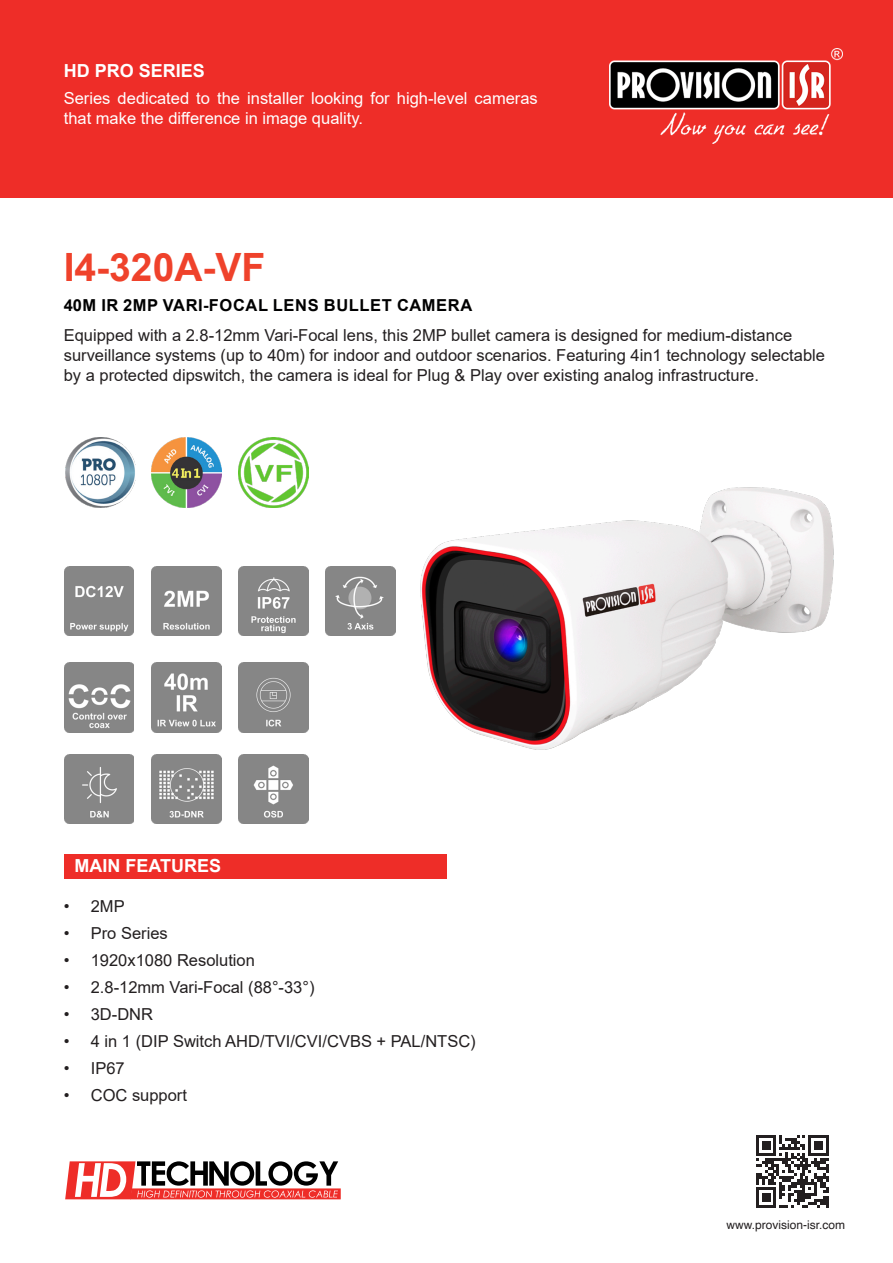
<style>
.page{position:relative;width:893px;height:1263px;background:#fff}
.page>*{position:absolute;margin:0;border:0;box-sizing:border-box;transform-origin:0 0}
.t1{font:700 39px "Arial";color:#ef422b}
.t2{font:700 18px "Arial";color:#fff}
.t3{font:16.5px/19.8px "Arial";color:#231f20}
.t4{font:16.5px/19.8px "Arial";color:#fff}
.t5{font:700 16.5px "Arial";letter-spacing:.035em;color:#000001}
.t6{font:12px "Helvetica";color:#231f20}
</style>
<div class="page">
<div style="left:0;top:0;width:893px;height:198px;background:#ee2d28"></div>
<img style="left:610px;top:49px;width:232px;height:95px">
<svg style="left:65px;top:1161px;width:276px;height:38px"></svg>
<svg style="left:756px;top:1135px;width:72px;height:73px"></svg>
<img style="left:420px;top:487px;width:414px;height:263px">
<img style="left:65px;top:437px;width:70px;height:70px">
<img style="left:151px;top:437px;width:70px;height:70px">
<img style="left:238px;top:437px;width:70px;height:70px">
<div style="left:64px;top:854px;width:382px;height:24px;background:#ee2d28"></div>
<img style="left:239px;top:566px;width:69px;height:70px">
<img style="left:151px;top:566px;width:70px;height:70px">
<img style="left:64px;top:566px;width:70px;height:70px">
<img style="left:239px;top:663px;width:69px;height:69px">
<img style="left:326px;top:566px;width:70px;height:70px">
<img style="left:64px;top:754px;width:70px;height:70px">
<img style="left:64px;top:663px;width:70px;height:69px">
<img style="left:239px;top:754px;width:69px;height:70px">
<img style="left:151px;top:663px;width:70px;height:69px">
<img style="left:151px;top:754px;width:70px;height:70px">
<p class="t2" style="left:64px;top:58px;width:143px">HD PRO SERIES</p>
<p class="t4" style="left:64px;top:88px;width:476px">Series dedicated to the installer looking for high-level cameras that make the difference in image quality.</p>
<p class="t1" style="left:64px;top:240px;width:203px">I4-320A-VF</p>
<p class="t5" style="left:64px;top:293px;width:410px">40M IR 2MP VARI-FOCAL LENS BULLET CAMERA</p>
<p class="t3" style="left:64px;top:325px;width:763px">Equipped with a 2.8-12mm Vari-Focal lens, this 2MP bullet camera is designed for medium-distance surveillance systems (up to 40m) for indoor and outdoor scenarios. Featuring 4in1 technology selectable by a protected dipswitch, the camera is ideal for Plug &amp; Play over existing analog infrastructure.</p>
<p class="t2" style="left:74px;top:853px;width:148px">MAIN FEATURES</p>
<p class="t3" style="left:64px;top:896px;width:62px">• 2MP</p>
<p class="t3" style="left:64px;top:923px;width:106px">• Pro Series</p>
<p class="t3" style="left:64px;top:950px;width:193px">• 1920x1080 Resolution</p>
<p class="t3" style="left:64px;top:977px;width:252px">• 2.8-12mm Vari-Focal (88°-33°)</p>
<p class="t3" style="left:64px;top:1004px;width:91px">• 3D-DNR</p>
<p class="t3" style="left:64px;top:1031px;width:413px">• 4 in 1 (DIP Switch AHD/TVI/CVI/CVBS + PAL/NTSC)</p>
<p class="t3" style="left:64px;top:1058px;width:62px">• IP67</p>
<p class="t3" style="left:64px;top:1085px;width:125px">• COC support</p>
<p class="t6" style="left:727px;top:1216px;width:120px">www.provision-isr.com</p>
</div>
